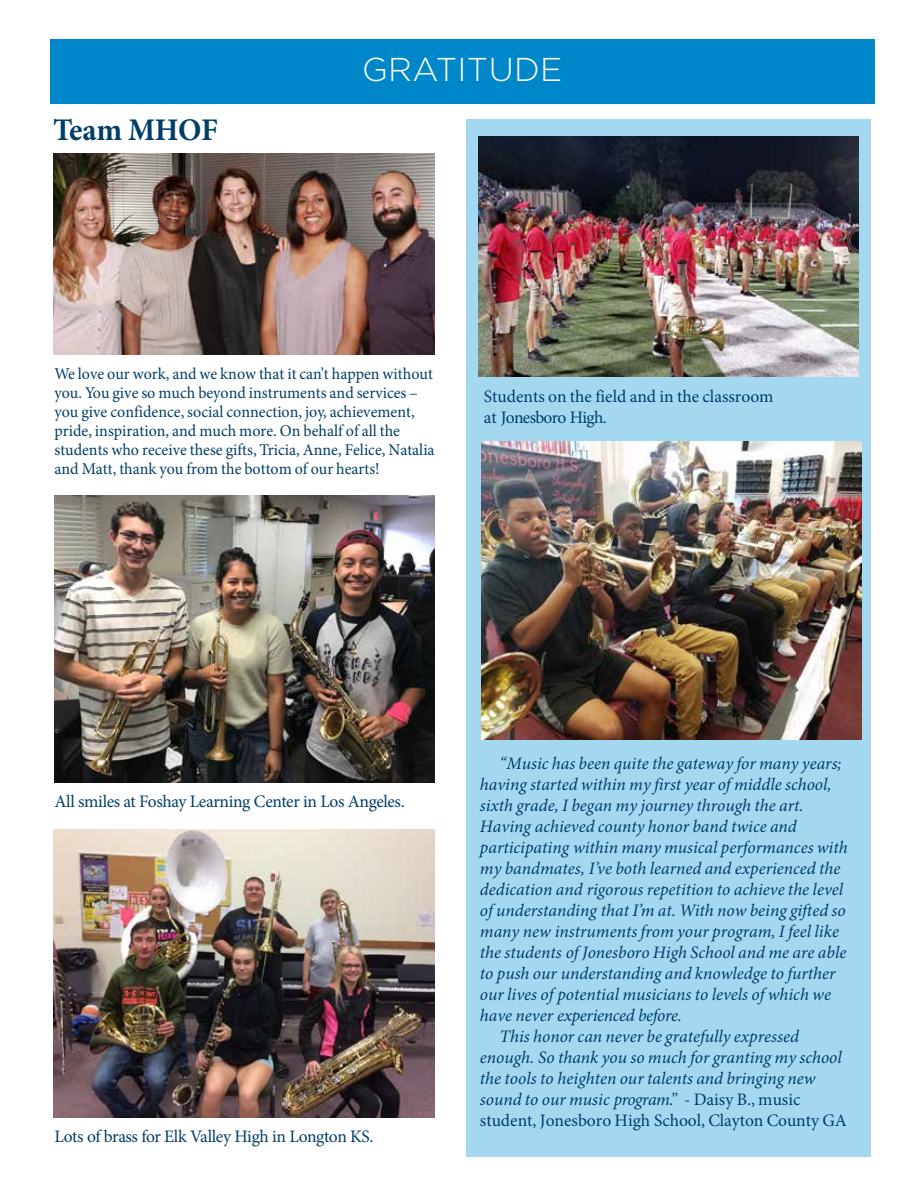
<style>
.page{position:relative;width:918px;height:1188px;background:#fff}
.page>*{position:absolute;margin:0;border:0;box-sizing:border-box;transform-origin:0 0}
.t1{font:300 33px "Gotham";letter-spacing:.01em;color:#fff}
.t2{font:700 31.5px "Minion Pro";letter-spacing:-.015em;color:#003e68}
.t3{font:italic 17.55px "Minion Pro";color:#003e68}
.t4{font:17.55px/21px "Minion Pro";letter-spacing:-.01em;color:#003e68}
.t5{font:italic 17.55px "Minion Pro";letter-spacing:-.02em;color:#003e68}
.t6{font:16.5px/18.9px "Minion Pro";color:#003e68}
.s1{font-style:normal}
</style>
<div class="page">
<div style="left:467px;top:119px;width:404px;height:1038px;background:#a4d8f0"></div>
<div style="left:50px;top:39px;width:825px;height:64px;background:#0087ca"></div>
<img style="left:53px;top:154px;width:382px;height:200px">
<img style="left:478px;top:136px;width:381px;height:240px">
<img style="left:481px;top:442px;width:381px;height:297px">
<img style="left:55px;top:495px;width:380px;height:288px">
<img style="left:53px;top:830px;width:382px;height:288px">
<h2 class="t2" style="left:53px;top:108px;width:166px">Team MHOF</h2>
<h1 class="t1" style="left:362px;top:52px;width:202px">GRATITUDE</h1>
<p class="t6" style="left:54px;top:364px;width:382px">We love our work, and we know that it can’t happen without you. You give so much beyond instruments and services – you give confidence, social connection, joy, achievement, pride, inspiration, and much more. On behalf of all the students who receive these gifts, Tricia, Anne, Felice, Natalia and Matt, thank you from the bottom of our hearts!</p>
<p class="t4" style="left:484px;top:386px;width:291px">Students on the field and in the classroom at Jonesboro High.</p>
<p class="t4" style="left:54px;top:791px;width:352px">All smiles at Foshay Learning Center in Los Angeles.</p>
<p class="t4" style="left:55px;top:1126px;width:320px">Lots of brass for Elk Valley High in Longton KS.</p>
<p class="t3" style="left:500px;top:751px;width:344px">“Music has been quite the gateway for many years;</p>
<p class="t3" style="left:480px;top:772px;width:353px">having started within my first year of middle school,</p>
<p class="t3" style="left:480px;top:793px;width:325px">sixth grade, I began my journey through the art.</p>
<p class="t3" style="left:480px;top:814px;width:318px">Having achieved county honor band twice and</p>
<p class="t3" style="left:480px;top:835px;width:369px">participating within many musical performances with</p>
<p class="t3" style="left:480px;top:856px;width:362px">my bandmates, I’ve both learned and experienced the</p>
<p class="t3" style="left:480px;top:877px;width:365px">dedication and rigorous repetition to achieve the level</p>
<p class="t3" style="left:480px;top:898px;width:367px">of understanding that I’m at. With now being gifted so</p>
<p class="t3" style="left:480px;top:919px;width:361px">many new instruments from your program, I feel like</p>
<p class="t3" style="left:480px;top:940px;width:368px">the students of Jonesboro High School and me are able</p>
<p class="t3" style="left:480px;top:961px;width:357px">to push our understanding and knowledge to further</p>
<p class="t3" style="left:480px;top:982px;width:353px">our lives of potential musicians to levels of which we</p>
<p class="t5" style="left:480px;top:1003px;width:204px">have never experienced before.</p>
<p class="t3" style="left:500px;top:1024px;width:301px">This honor can never be gratefully expressed</p>
<p class="t3" style="left:480px;top:1045px;width:363px">enough. So thank you so much for granting my school</p>
<p class="t3" style="left:480px;top:1066px;width:337px">the tools to heighten our talents and bringing new</p>
<p class="t3" style="left:480px;top:1087px;width:322px">sound to our music program.” <span class="s1">- Daisy B., music</span></p>
<p class="t4" style="left:480px;top:1109px;width:368px">student, Jonesboro High School, Clayton County GA</p>
</div>
